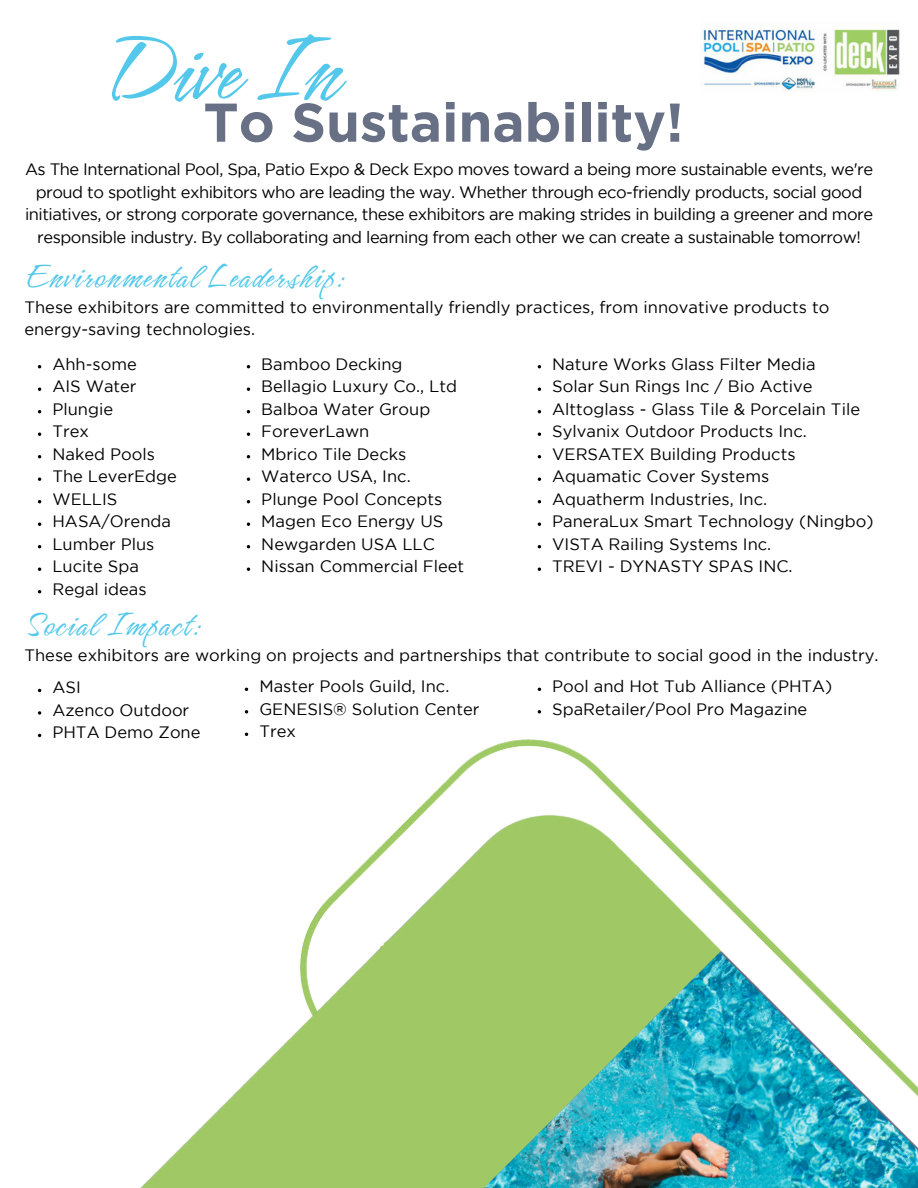
<style>
.page{position:relative;width:918px;height:1188px;background:#fff}
.page>*{position:absolute;margin:0;border:0;box-sizing:border-box;transform-origin:0 0}
.t1{font:105px "Hurricane";color:#53c8ea}
.t2{font:700 54.45px "Gotham";color:#687085}
.t3{font:37.5px "Hurricane";letter-spacing:.04em;color:#53c8ea}
.t4{font:16.5px/22.5px "Gotham";color:#000}
.t5{font:16.5px/22.5px "Gotham";letter-spacing:-.03em;color:#000;text-align:center}
</style>
<div class="page">
<img style="left:700px;top:29px;width:200px;height:62px">
<img style="left:140px;top:687px;width:643px;height:501px">
<img style="left:437px;top:952px;width:481px;height:236px">
<svg style="left:538px;top:710px;width:3px;height:4px"></svg>
<svg style="left:38px;top:711px;width:3px;height:4px"></svg>
<svg style="left:245px;top:710px;width:3px;height:4px"></svg>
<h3 class="t1" style="left:106px;top:0;width:232px">Dive In</h3>
<p class="t2" style="left:203px;top:89px;width:482px">To Sustainability!</p>
<p class="t5" style="left:25px;top:159px;width:850px">As The International Pool, Spa, Patio Expo &amp; Deck Expo moves toward a being more sustainable events, we're proud to spotlight exhibitors who are leading the way. Whether through eco-friendly products, social good initiatives, or strong corporate governance, these exhibitors are making strides in building a greener and more responsible industry. By collaborating and learning from each other we can create a sustainable tomorrow!</p>
<p class="t3" style="left:24px;top:251px;width:323px">Environmental Leadership:</p>
<p class="t4" style="left:24px;top:297px;width:806px">These exhibitors are committed to environmentally friendly practices, from innovative products to energy-saving technologies.</p>
<p class="t4" style="left:52px;top:354px;width:86px">Ahh-some</p>
<p class="t4" style="left:52px;top:376px;width:86px">AIS Water</p>
<p class="t4" style="left:52px;top:399px;width:62px">Plungie</p>
<p class="t4" style="left:52px;top:421px;width:38px">Trex</p>
<p class="t4" style="left:52px;top:444px;width:104px">Naked Pools</p>
<p class="t4" style="left:52px;top:466px;width:126px">The LeverEdge</p>
<p class="t4" style="left:52px;top:489px;width:67px">WELLIS</p>
<p class="t4" style="left:52px;top:511px;width:120px">HASA/Orenda</p>
<p class="t4" style="left:52px;top:534px;width:104px">Lumber Plus</p>
<p class="t4" style="left:52px;top:556px;width:88px">Lucite Spa</p>
<p class="t4" style="left:52px;top:579px;width:96px">Regal ideas</p>
<p class="t4" style="left:261px;top:354px;width:143px">Bamboo Decking</p>
<p class="t4" style="left:261px;top:376px;width:197px">Bellagio Luxury Co., Ltd</p>
<p class="t4" style="left:261px;top:399px;width:171px">Balboa Water Group</p>
<p class="t4" style="left:261px;top:421px;width:110px">ForeverLawn</p>
<p class="t4" style="left:261px;top:444px;width:147px">Mbrico Tile Decks</p>
<p class="t4" style="left:261px;top:466px;width:151px">Waterco USA, Inc.</p>
<p class="t4" style="left:261px;top:489px;width:182px">Plunge Pool Concepts</p>
<p class="t4" style="left:261px;top:511px;width:184px">Magen Eco Energy US</p>
<p class="t4" style="left:261px;top:534px;width:175px">Newgarden USA LLC</p>
<p class="t4" style="left:261px;top:556px;width:204px">Nissan Commercial Fleet</p>
<p class="t4" style="left:552px;top:354px;width:265px">Nature Works Glass Filter Media</p>
<h3 class="t4" style="left:552px;top:376px;width:262px">Solar Sun Rings Inc / Bio Active</h3>
<p class="t4" style="left:552px;top:399px;width:309px">Alttoglass - Glass Tile &amp; Porcelain Tile</p>
<p class="t4" style="left:552px;top:421px;width:256px">Sylvanix Outdoor Products Inc.</p>
<p class="t4" style="left:552px;top:444px;width:245px">VERSATEX Building Products</p>
<p class="t4" style="left:552px;top:466px;width:218px">Aquamatic Cover Systems</p>
<p class="t4" style="left:552px;top:489px;width:216px">Aquatherm Industries, Inc.</p>
<p class="t4" style="left:552px;top:511px;width:323px">PaneraLux Smart Technology (Ningbo)</p>
<p class="t4" style="left:552px;top:534px;width:221px">VISTA Railing Systems Inc.</p>
<p class="t4" style="left:552px;top:556px;width:242px">TREVI - DYNASTY SPAS INC.</p>
<p class="t3" style="left:24px;top:600px;width:180px">Social Impact:</p>
<p class="t4" style="left:24px;top:645px;width:856px">These exhibitors are working on projects and partnerships that contribute to social good in the industry.</p>
<p class="t4" style="left:552px;top:676px;width:282px">Pool and Hot Tub Alliance (PHTA)</p>
<p class="t4" style="left:552px;top:699px;width:257px">SpaRetailer/Pool Pro Magazine</p>
<p class="t4" style="left:259px;top:676px;width:192px">Master Pools Guild, Inc.</p>
<p class="t4" style="left:259px;top:699px;width:222px">GENESIS® Solution Center</p>
<p class="t4" style="left:259px;top:721px;width:38px">Trex</p>
<p class="t4" style="left:52px;top:677px;width:30px">ASI</p>
<p class="t4" style="left:52px;top:700px;width:138px">Azenco Outdoor</p>
<p class="t4" style="left:52px;top:722px;width:150px">PHTA Demo Zone</p>
</div>
